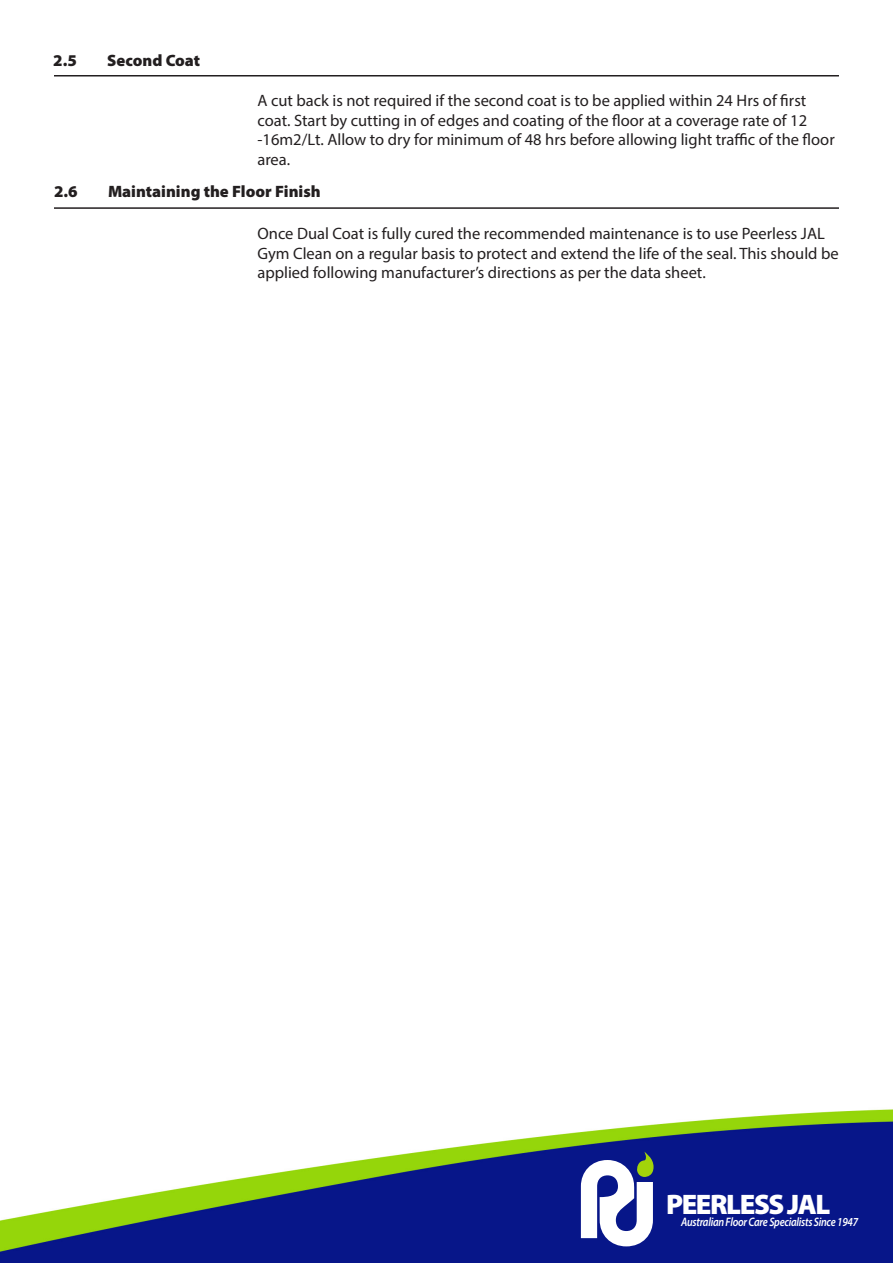
<style>
.page{position:relative;width:893px;height:1263px;background:#fff}
.page>*{position:absolute;margin:0;border:0;box-sizing:border-box;transform-origin:0 0}
.t1{font:900 28.35px "Myriad Pro";letter-spacing:-.05em;color:#fff}
.Paragraph_Style_1{font:16.5px/19.8px "Myriad Pro";color:#231f20}
.Paragraph_Style_2{font:900 16.5px "Myriad Pro";color:#231f20}
.t2{font:italic 600 12.3px "Myriad Pro";letter-spacing:-.025em;color:#fff;scale:.85 1}
</style>
<div class="page">
<img style="left:0;top:1109px;width:893px;height:154px">
<svg style="left:581px;top:1151px;width:72px;height:95px"></svg>
<hr style="left:54px;top:207px;width:785px;height:2px;background:#231f20">
<hr style="left:54px;top:75px;width:785px;height:2px;background:#231f20">
<p class="Paragraph_Style_2" style="left:53px;top:51px;width:25px">2.5</p>
<p class="Paragraph_Style_2" style="left:107px;top:51px;width:94px">Second Coat</p>
<p class="Paragraph_Style_1" style="left:257px;top:90px;width:579px">A cut back is not required if the second coat is to be applied within 24 Hrs of first coat. Start by cutting in of edges and coating of the floor at a coverage rate of 12 -16m2/Lt. Allow to dry for minimum of 48 hrs before allowing light traffic of the floor area.</p>
<p class="Paragraph_Style_2" style="left:54px;top:182px;width:25px">2.6</p>
<p class="Paragraph_Style_2" style="left:108px;top:182px;width:214px">Maintaining the Floor Finish</p>
<p class="Paragraph_Style_1" style="left:257px;top:223px;width:569px">Once Dual Coat is fully cured the recommended maintenance is to use Peerless JAL</p>
<p class="Paragraph_Style_1" style="left:257px;top:243px;width:583px">Gym Clean on a regular basis to protect and extend the life of the seal. This should be applied following manufacturer’s directions as per the data sheet.</p>
<h1 class="t1" style="left:666px;top:1185px;width:166px">PEERLESS JAL</h1>
<p class="t2" style="left:681px;top:1214px;width:210px">Australian Floor Care Specialists Since 1947</p>
</div>
